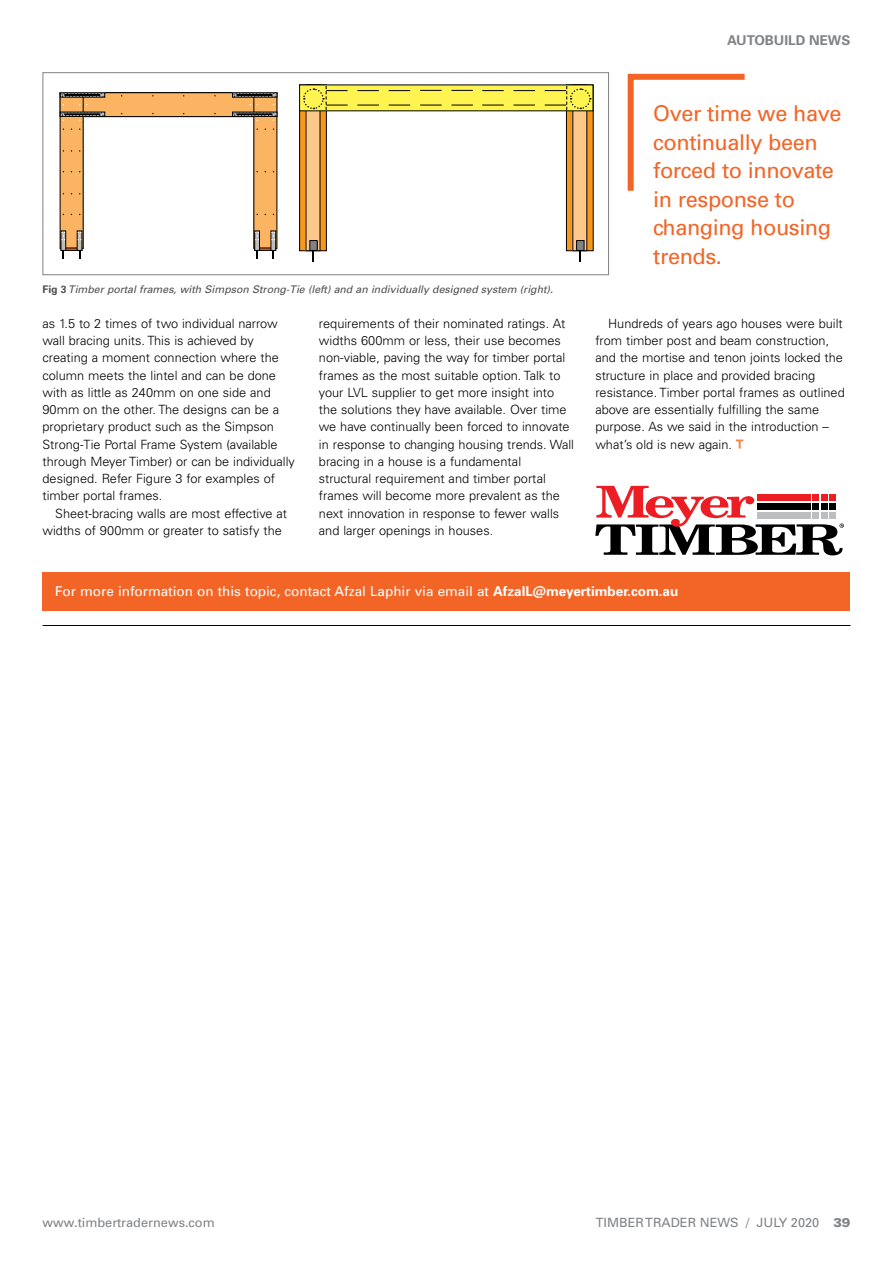
<style>
.page{position:relative;width:893px;height:1263px;background:#fff}
.page>*{position:absolute;margin:0;border:0;box-sizing:border-box;transform-origin:0 0}
.t1{font:21.75px/28.5px "Univers";letter-spacing:-.02em;color:#f26527}
.t2{font:13.5px "Univers";color:#fff}
.t3{font:700 13.5px "Univers";color:#808285}
.t4{font:300 12.75px/17.2px "Univers";color:#000}
.t5{font:12.75px "Univers";color:#808285}
.t6{font:italic 10.5px "Univers";color:#4d4d4f}
.s1{font-weight:700;font-style:normal}
.s2{font-weight:700}
.s3{font-weight:900}
</style>
<div class="page">
<div style="left:61px;top:93px;width:216px;height:24px;background:#fbb462"></div>
<div style="left:60px;top:92px;width:217px;height:25px;border:1px solid #000"></div>
<svg style="left:627px;top:73px;width:118px;height:118px"></svg>
<div style="left:43px;top:572px;width:807px;height:38px;background:#f26527"></div>
<svg style="left:595px;top:486px;width:249px;height:69px"></svg>
<hr style="left:43px;top:625px;width:807px;height:1px;background:#000">
<div style="left:60px;top:93px;width:23px;height:155px;background:#fbb462"></div>
<div style="left:254px;top:93px;width:23px;height:155px;background:#fbb462"></div>
<svg style="left:301px;top:111px;width:24px;height:138px"></svg>
<div style="left:299px;top:85px;width:28px;height:166px;border:1px solid #000"></div>
<svg style="left:568px;top:111px;width:23px;height:138px"></svg>
<div style="left:566px;top:85px;width:27px;height:166px;border:1px solid #000"></div>
<div style="left:61px;top:248px;width:21px;height:3px;border:1px solid #000"></div>
<div style="left:255px;top:248px;width:21px;height:3px;border:1px solid #000"></div>
<div style="left:61px;top:231px;width:5px;height:19px;background:#bcbec0"></div>
<div style="left:61px;top:231px;width:5px;height:20px;border:1px solid #000"></div>
<hr style="left:255px;top:231px;width:4px;height:19px;background:#bcbec0">
<div style="left:254px;top:231px;width:6px;height:20px;border:1px solid #000"></div>
<svg style="left:256px;top:251px;width:2px;height:8px"></svg>
<svg style="left:312px;top:251px;width:2px;height:11px"></svg>
<svg style="left:579px;top:251px;width:2px;height:11px"></svg>
<svg style="left:77px;top:231px;width:5px;height:19px"></svg>
<div style="left:271px;top:231px;width:5px;height:19px;background:#bcbec0"></div>
<div style="left:271px;top:231px;width:5px;height:20px;border:1px solid #000"></div>
<div style="left:60px;top:112px;width:45px;height:5px;border:1px solid #000"></div>
<div style="left:232px;top:112px;width:45px;height:5px;border:1px solid #000"></div>
<div style="left:60px;top:93px;width:45px;height:4px;border:1px solid #000"></div>
<div style="left:232px;top:93px;width:45px;height:4px;border:1px solid #000"></div>
<svg style="left:61px;top:232px;width:4px;height:8px"></svg>
<svg style="left:255px;top:232px;width:4px;height:8px"></svg>
<svg style="left:271px;top:232px;width:4px;height:8px"></svg>
<svg style="left:60px;top:112px;width:44px;height:9px"></svg>
<svg style="left:233px;top:112px;width:43px;height:9px"></svg>
<svg style="left:60px;top:93px;width:44px;height:4px"></svg>
<svg style="left:233px;top:93px;width:43px;height:4px"></svg>
<div style="left:306px;top:85px;width:14px;height:166px;background:#fdc88a"></div>
<div style="left:573px;top:85px;width:14px;height:166px;background:#fdc88a"></div>
<div style="left:310px;top:241px;width:7px;height:9px;background:#808285"></div>
<div style="left:310px;top:240px;width:7px;height:11px;border:1px solid #000"></div>
<div style="left:577px;top:241px;width:7px;height:9px;background:#808285"></div>
<div style="left:576px;top:240px;width:8px;height:11px;border:1px solid #000"></div>
<div style="left:300px;top:85px;width:293px;height:26px;background:#fff450"></div>
<svg style="left:482px;top:90px;width:22px;height:1px"></svg>
<svg style="left:482px;top:105px;width:22px;height:1px"></svg>
<svg style="left:420px;top:105px;width:22px;height:1px"></svg>
<svg style="left:420px;top:90px;width:22px;height:1px"></svg>
<svg style="left:357px;top:90px;width:22px;height:1px"></svg>
<svg style="left:513px;top:90px;width:22px;height:1px"></svg>
<svg style="left:357px;top:105px;width:22px;height:1px"></svg>
<svg style="left:513px;top:105px;width:22px;height:1px"></svg>
<svg style="left:451px;top:105px;width:22px;height:1px"></svg>
<svg style="left:451px;top:90px;width:22px;height:1px"></svg>
<svg style="left:389px;top:90px;width:21px;height:1px"></svg>
<svg style="left:389px;top:105px;width:21px;height:1px"></svg>
<div style="left:43px;top:72px;width:566px;height:203px;border:1px solid #808285"></div>
<svg style="left:303px;top:86px;width:45px;height:24px"></svg>
<svg style="left:545px;top:86px;width:46px;height:24px"></svg>
<svg style="left:736px;top:440px;width:7px;height:9px"></svg>
<p class="t3" style="left:727px;top:32px;width:125px">AUTOBUILD NEWS</p>
<p class="t6" style="left:43px;top:282px;width:512px"><span class="s1">Fig 3</span> Timber portal frames, with Simpson Strong-Tie (left) and an individually designed system (right).</p>
<h1 class="t1" style="left:653px;top:99px;width:190px">Over time we have continually been forced to innovate in response to changing housing trends.</h1>
<p class="t4" style="left:43px;top:314px;width:254px">as 1.5 to 2 times of two individual narrow wall bracing units. This is achieved by creating a moment connection where the column meets the lintel and can be done with as little as 240mm on one side and 90mm on the other. The designs can be a proprietary product such as the Simpson Strong-Tie Portal Frame System (available through Meyer Timber) or can be individually designed. Refer Figure 3 for examples of timber portal frames.</p>
<p class="t4" style="left:43px;top:504px;width:246px;text-indent:13px">Sheet-bracing walls are most effective at widths of 900mm or greater to satisfy the</p>
<p class="t4" style="left:319px;top:314px;width:257px">requirements of their nominated ratings. At widths 600mm or less, their use becomes non-viable, paving the way for timber portal frames as the most suitable option. Talk to your LVL supplier to get more insight into the solutions they have available. Over time we have continually been forced to innovate in response to changing housing trends. Wall bracing in a house is a fundamental structural requirement and timber portal frames will become more prevalent as the next innovation in response to fewer walls and larger openings in houses.</p>
<p class="t4" style="left:595px;top:314px;width:251px;text-indent:13px">Hundreds of years ago houses were built from timber post and beam construction, and the mortise and tenon joints locked the structure in place and provided bracing resistance. Timber portal frames as outlined above are essentially fulfilling the same purpose. As we said in the introduction – what’s old is new again.</p>
<p class="t2" style="left:55px;top:583px;width:624px">For more information on this topic, contact Afzal Laphir via email at <span class="s2">AfzalL@meyertimber.com.au</span></p>
<p class="t5" style="left:43px;top:1214px;width:174px">www.timbertradernews.com</p>
<p class="t5" style="left:596px;top:1214px;width:256px">TIMBER TRADER NEWS / JULY 2020 <span class="s3">39</span></p>
</div>
